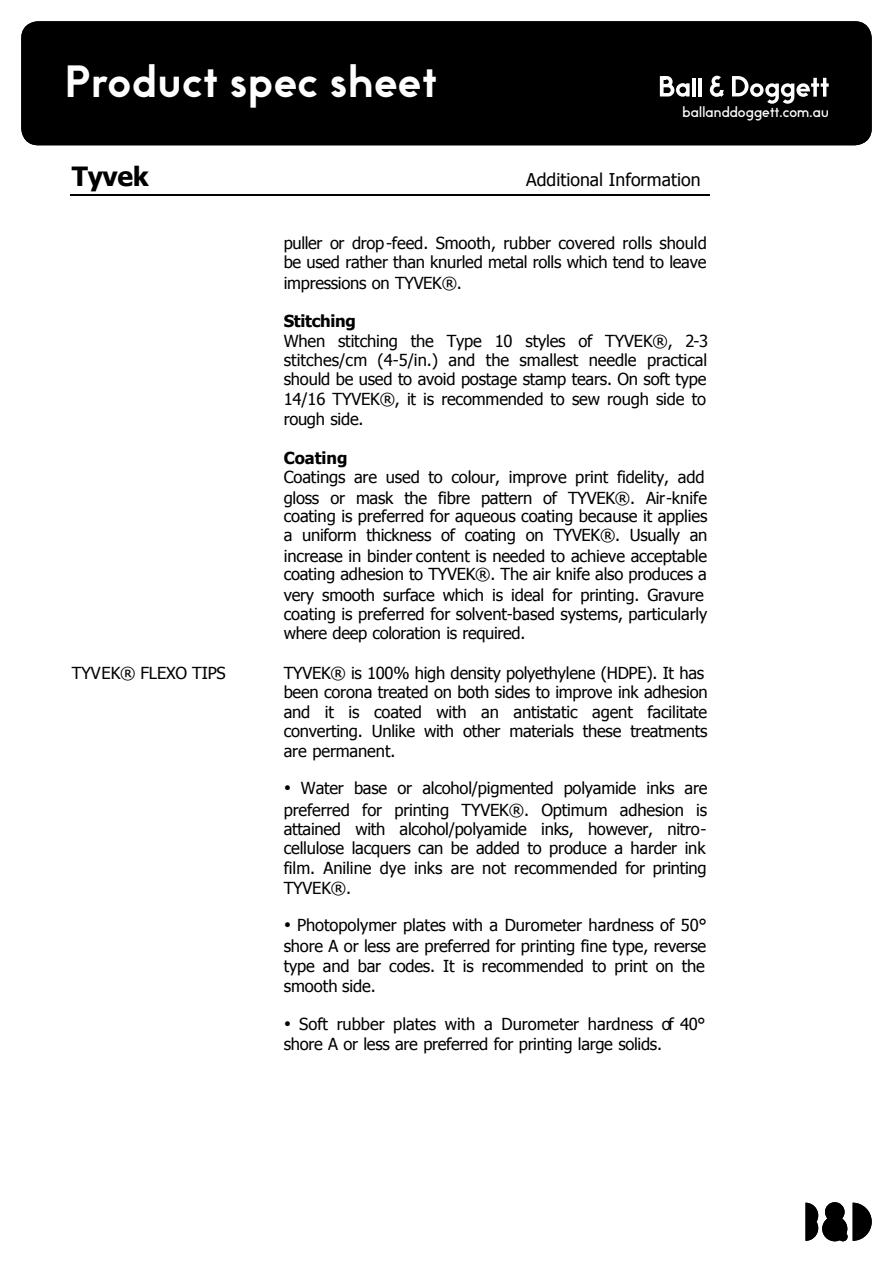
<style>
.page{position:relative;width:893px;height:1263px;background:#fff}
.page>*{position:absolute;margin:0;border:0;box-sizing:border-box;transform-origin:0 0}
.t1{font:700 41.1px "Futwora Pro";letter-spacing:-.03em;color:#fff}
.t2{font:700 26.4px "Tahoma";letter-spacing:-.015em;color:#000}
.t3{font:17.7px "Tahoma";color:#000}
.t4{font:16.5px/19.8px "Tahoma";letter-spacing:-.01em;color:#000}
.t5{font:700 16.5px "Tahoma";letter-spacing:-.02em;color:#000}
.t6{font:700 16.5px "Tahoma";color:#000}
.t7{font:13.5px "Futwora Pro";letter-spacing:-.03em;color:#fff}
</style>
<div class="page">
<div style="left:21px;top:21px;width:851px;height:124px;background:#000;border-radius:17px"></div>
<hr style="left:692px;top:78px;width:4px;height:18px;background:#fff">
<hr style="left:698px;top:78px;width:4px;height:18px;background:#fff">
<svg style="left:732px;top:76px;width:97px;height:28px"></svg>
<svg style="left:710px;top:76px;width:14px;height:21px"></svg>
<svg style="left:660px;top:76px;width:30px;height:21px"></svg>
<svg style="left:805px;top:1202px;width:67px;height:39px"></svg>
<hr style="left:70px;top:194px;width:639px;height:1px;background:#000">
<h1 class="t1" style="left:64px;top:51px;width:376px">Product spec sheet</h1>
<p class="t7" style="left:682px;top:102px;width:149px">ballanddoggett.com.au</p>
<h2 class="t2" style="left:72px;top:158px;width:78px">Tyvek</h2>
<p class="t3" style="left:526px;top:168px;width:176px">Additional Information</p>
<p class="t4" style="left:284px;top:232px;width:425px;text-align:justify">puller or drop-feed. Smooth, rubber covered rolls should be used rather than knurled metal rolls which tend to leave impressions on TYVEK®.</p>
<p class="t5" style="left:284px;top:310px;width:74px">Stitching</p>
<p class="t4" style="left:284px;top:330px;width:426px">When stitching the Type 10 styles of TYVEK®, 2-3 stitches/cm (4-5/in.) and the smallest needle practical should be used to avoid postage stamp tears. On soft type 14/16 TYVEK®, it is recommended to sew rough side to rough side.</p>
<p class="t6" style="left:284px;top:446px;width:65px">Coating</p>
<p class="t4" style="left:284px;top:466px;width:425px;line-height:20.5px">Coatings are used to colour, improve print fidelity, add gloss or mask the fibre pattern of TYVEK®. Air-knife</p>
<p class="t4" style="left:284px;top:505px;width:425px;text-align:justify">coating is preferred for aqueous coating because it applies a uniform thickness of coating on TYVEK®. Usually an increase in binder content is needed to achieve acceptable</p>
<p class="t4" style="left:284px;top:563px;width:425px">coating adhesion to TYVEK®. The air knife also produces a very smooth surface which is ideal for printing. Gravure coating is preferred for solvent-based systems, particularly where deep coloration is required.</p>
<p class="t4" style="left:72px;top:662px;width:155px">TYVEK® FLEXO TIPS</p>
<p class="t4" style="left:284px;top:663px;width:425px;line-height:19.4px">TYVEK® is 100% high density polyethylene (HDPE). It has been corona treated on both sides to improve ink adhesion and it is coated with an antistatic agent facilitate converting. Unlike with other materials these treatments are permanent.</p>
<p class="t4" style="left:284px;top:776px;width:425px;line-height:21.6px">• Water base or alcohol/pigmented polyamide inks are preferred for printing TYVEK®. Optimum adhesion is</p>
<p class="t4" style="left:284px;top:818px;width:424px;text-align:justify">attained with alcohol/polyamide inks, however, nitro&shy;cellulose lacquers can be added to produce a harder ink film. Aniline dye inks are not recommended for printing TYVEK®.</p>
<p class="t4" style="left:284px;top:913px;width:424px;line-height:21.6px">• Photopolymer plates with a Durometer hardness of 50° shore A or less are preferred for printing fine type, reverse</p>
<p class="t4" style="left:284px;top:955px;width:423px;line-height:20.5px">type and bar codes. It is recommended to print on the smooth side.</p>
<p class="t4" style="left:284px;top:1013px;width:423px;line-height:20.5px">• Soft rubber plates with a Durometer hardness of 40° shore A or less are preferred for printing large solids.</p>
</div>
